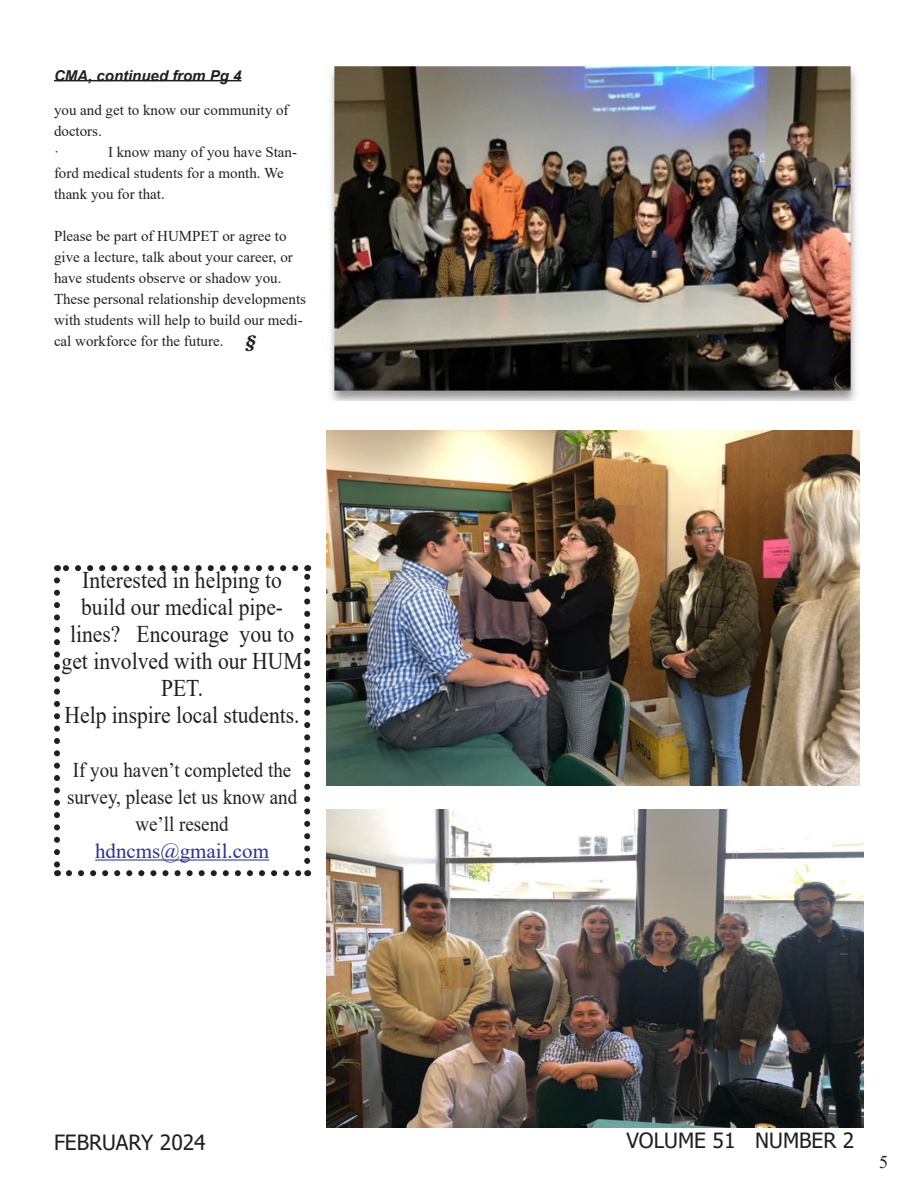
<style>
.page{position:relative;width:918px;height:1188px;background:#fff}
.page>*{position:absolute;margin:0;border:0;box-sizing:border-box;transform-origin:0 0}
.Author_Name{font:24px/27px "Times New Roman";color:#231f20;text-align:center;scale:.9 1}
.Article_Title{font:21px/27px "Times New Roman";color:#231f20;text-align:center;scale:.9 1}
.t1{font:21px "Tahoma";color:#231f20}
.Article_Title-2{font:21px "Times New Roman";color:#2e3092}
.t2{font:italic 700 19.5px "Georgia";color:#231f20}
.t3{font:18px "Times New Roman";color:#231f20}
.Body_text{font:15px/21px "Times New Roman";color:#231f20}
.Cont__On{font:italic 700 15px "Arial";color:#231f20}
</style>
<div class="page">
<hr style="left:54px;top:80px;width:188px;height:1px;background:#231f20">
<hr style="left:95px;top:860px;width:174px;height:1px;background:#2e3092">
<svg style="left:69px;top:870px;width:232px;height:6px"></svg>
<svg style="left:54px;top:580px;width:6px;height:296px"></svg>
<svg style="left:304px;top:565px;width:6px;height:296px"></svg>
<svg style="left:57px;top:565px;width:238px;height:6px"></svg>
<img style="left:327px;top:809px;width:536px;height:319px">
<img style="left:327px;top:430px;width:533px;height:355px">
<img style="left:330px;top:64px;width:530px;height:336px">
<p class="Cont__On" style="left:54px;top:66px;width:189px">CMA, continued from Pg 4</p>
<p class="Body_text" style="left:54px;top:99px;width:236px">you and get to know our community of doctors.</p>
<p class="Body_text" style="left:54px;top:141px;width:6px">·</p>
<p class="Body_text" style="left:54px;top:141px;width:245px;text-indent:54px">I know many of you have Stan&shy;ford medical students for a month. We thank you for that.</p>
<p class="Body_text" style="left:54px;top:225px;width:254px">Please be part of HUMPET or agree to give a lecture, talk about your career, or have students observe or shadow you.<br>These personal relationship developments with students will help to build our medi&shy;cal workforce for the future.</p>
<p class="t2" style="left:245px;top:329px;width:12px">§</p>
<p class="Author_Name" style="left:62px;top:565px;width:269px">Interested in helping to build our medical pipe&shy;lines? Encourage you to get involved with our HUM<br>PET.</p>
<p class="Author_Name" style="left:65px;top:700px;width:263px">Help inspire local students.</p>
<p class="Article_Title" style="left:67px;top:756px;width:257px">If you haven’t completed the survey, please let us know and we’ll resend</p>
<p class="Article_Title-2" style="left:95px;top:836px;width:175px">hdncms@gmail.com</p>
<h2 class="t1" style="left:54px;top:1128px;width:153px">FEBRUARY 2024</h2>
<h2 class="t1" style="left:626px;top:1127px;width:230px">VOLUME 51 NUMBER 2</h2>
<p class="t3" style="left:879px;top:1149px;width:10px">5</p>
</div>
